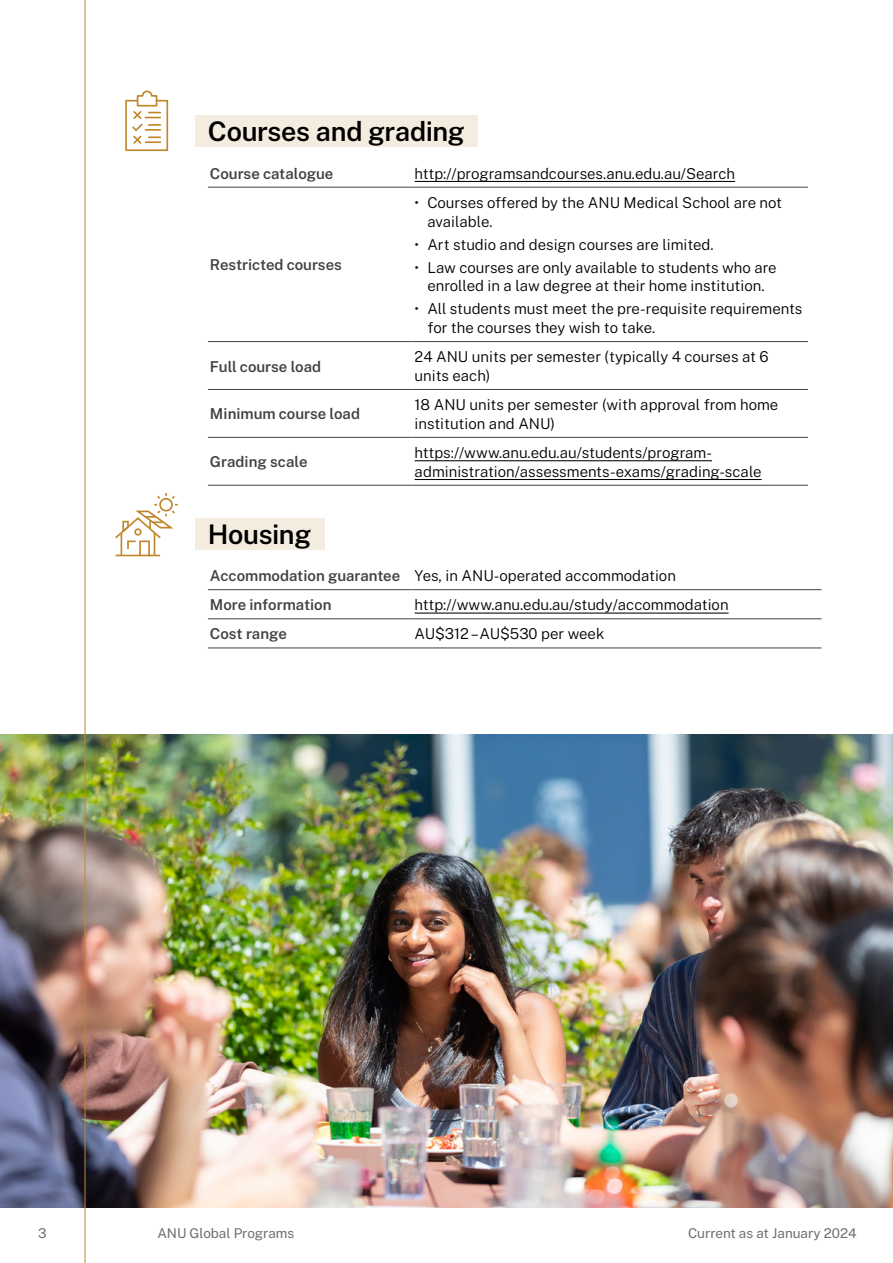
<style>
.page{position:relative;width:893px;height:1263px;background:#fff}
.page>*{position:absolute;margin:0;border:0;box-sizing:border-box;transform-origin:0 0}
.H2__sub_guide_heading{font:600 27px "Public Sans";letter-spacing:-.015em;color:#000}
.Main_Body_10pt_light_left{font:300 15px/18.8px "Public Sans";color:#000}
.copy_10_15_Bold{font:600 15px "Public Sans";color:#414042}
.t1{font:13.5px "Public Sans";color:#6d6e71}
</style>
<div class="page">
<div style="left:195px;top:115px;width:283px;height:32px;background:#f5ece0"></div>
<div style="left:195px;top:518px;width:129px;height:32px;background:#f5ece0"></div>
<svg style="left:208px;top:186px;width:204px;height:299px"></svg>
<svg style="left:412px;top:180px;width:396px;height:305px"></svg>
<hr style="left:208px;top:187px;width:204px;height:1px;background:#414042">
<hr style="left:412px;top:187px;width:396px;height:1px;background:#414042">
<hr style="left:208px;top:341px;width:204px;height:1px;background:#414042">
<hr style="left:412px;top:341px;width:396px;height:1px;background:#414042">
<hr style="left:208px;top:389px;width:204px;height:1px;background:#414042">
<hr style="left:412px;top:389px;width:396px;height:1px;background:#414042">
<hr style="left:208px;top:437px;width:204px;height:1px;background:#414042">
<hr style="left:412px;top:437px;width:396px;height:1px;background:#414042">
<hr style="left:208px;top:485px;width:204px;height:1px;background:#414042">
<hr style="left:412px;top:485px;width:396px;height:1px;background:#414042">
<hr style="left:415px;top:181px;width:320px;height:1px;background:#000">
<hr style="left:415px;top:460px;width:297px;height:1px;background:#000">
<hr style="left:415px;top:479px;width:346px;height:1px;background:#000">
<svg style="left:208px;top:589px;width:614px;height:59px"></svg>
<hr style="left:208px;top:589px;width:204px;height:1px;background:#414042">
<hr style="left:412px;top:589px;width:409px;height:1px;background:#414042">
<hr style="left:208px;top:618px;width:204px;height:1px;background:#414042">
<hr style="left:412px;top:618px;width:409px;height:1px;background:#414042">
<hr style="left:412px;top:647px;width:409px;height:1px;background:#414042">
<hr style="left:208px;top:647px;width:204px;height:1px;background:#414042">
<hr style="left:415px;top:612px;width:314px;height:2px;background:#000">
<svg style="left:125px;top:90px;width:44px;height:62px"></svg>
<svg style="left:115px;top:493px;width:63px;height:63px"></svg>
<img style="left:0;top:735px;width:893px;height:472px">
<hr style="left:85px;top:0;width:1px;height:1263px;background:#bf872b">
<h2 class="H2__sub_guide_heading" style="left:208px;top:112px;width:258px">Courses and grading</h2>
<p class="copy_10_15_Bold" style="left:210px;top:162px;width:125px">Course catalogue</p>
<p class="Main_Body_10pt_light_left" style="left:415px;top:163px;width:322px">http://programsandcourses.anu.edu.au/Search</p>
<p class="copy_10_15_Bold" style="left:210px;top:254px;width:133px">Restricted courses</p>
<p class="Main_Body_10pt_light_left" style="left:427px;top:192px;width:356px;text-indent:-13px">• Courses offered by the ANU Medical School are not available.</p>
<p class="Main_Body_10pt_light_left" style="left:415px;top:234px;width:301px">• Art studio and design courses are limited.</p>
<p class="Main_Body_10pt_light_left" style="left:415px;top:257px;width:364px;text-align:center">• Law courses are only available to students who are enrolled in a law degree at their home institution.</p>
<p class="Main_Body_10pt_light_left" style="left:427px;top:299px;width:377px;text-indent:-13px">• All students must meet the pre-requisite requirements for the courses they wish to take.</p>
<p class="copy_10_15_Bold" style="left:210px;top:355px;width:113px">Full course load</p>
<p class="Main_Body_10pt_light_left" style="left:415px;top:346px;width:356px">24 ANU units per semester (typically 4 courses at 6 units each)</p>
<p class="copy_10_15_Bold" style="left:210px;top:403px;width:152px">Minimum course load</p>
<p class="Main_Body_10pt_light_left" style="left:415px;top:394px;width:365px">18 ANU units per semester (with approval from home institution and ANU)</p>
<p class="copy_10_15_Bold" style="left:210px;top:451px;width:99px">Grading scale</p>
<p class="Main_Body_10pt_light_left" style="left:415px;top:442px;width:349px">https://www.anu.edu.au/students/program&shy;administration/assessments-exams/grading-scale</p>
<h2 class="H2__sub_guide_heading" style="left:208px;top:514px;width:105px">Housing</h2>
<p class="copy_10_15_Bold" style="left:210px;top:565px;width:192px">Accommodation guarantee</p>
<p class="Main_Body_10pt_light_left" style="left:415px;top:565px;width:263px">Yes, in ANU-operated accommodation</p>
<p class="copy_10_15_Bold" style="left:210px;top:594px;width:123px">More information</p>
<p class="Main_Body_10pt_light_left" style="left:415px;top:595px;width:315px">http://www.anu.edu.au/study/accommodation</p>
<p class="copy_10_15_Bold" style="left:210px;top:623px;width:78px">Cost range</p>
<p class="Main_Body_10pt_light_left" style="left:415px;top:624px;width:191px">AU$312 – AU$530 per week</p>
<p class="t1" style="left:38px;top:1223px;width:10px">3</p>
<p class="t1" style="left:157px;top:1223px;width:139px">ANU Global Programs</p>
<p class="t1" style="left:688px;top:1223px;width:170px">Current as at January 2024</p>
</div>
